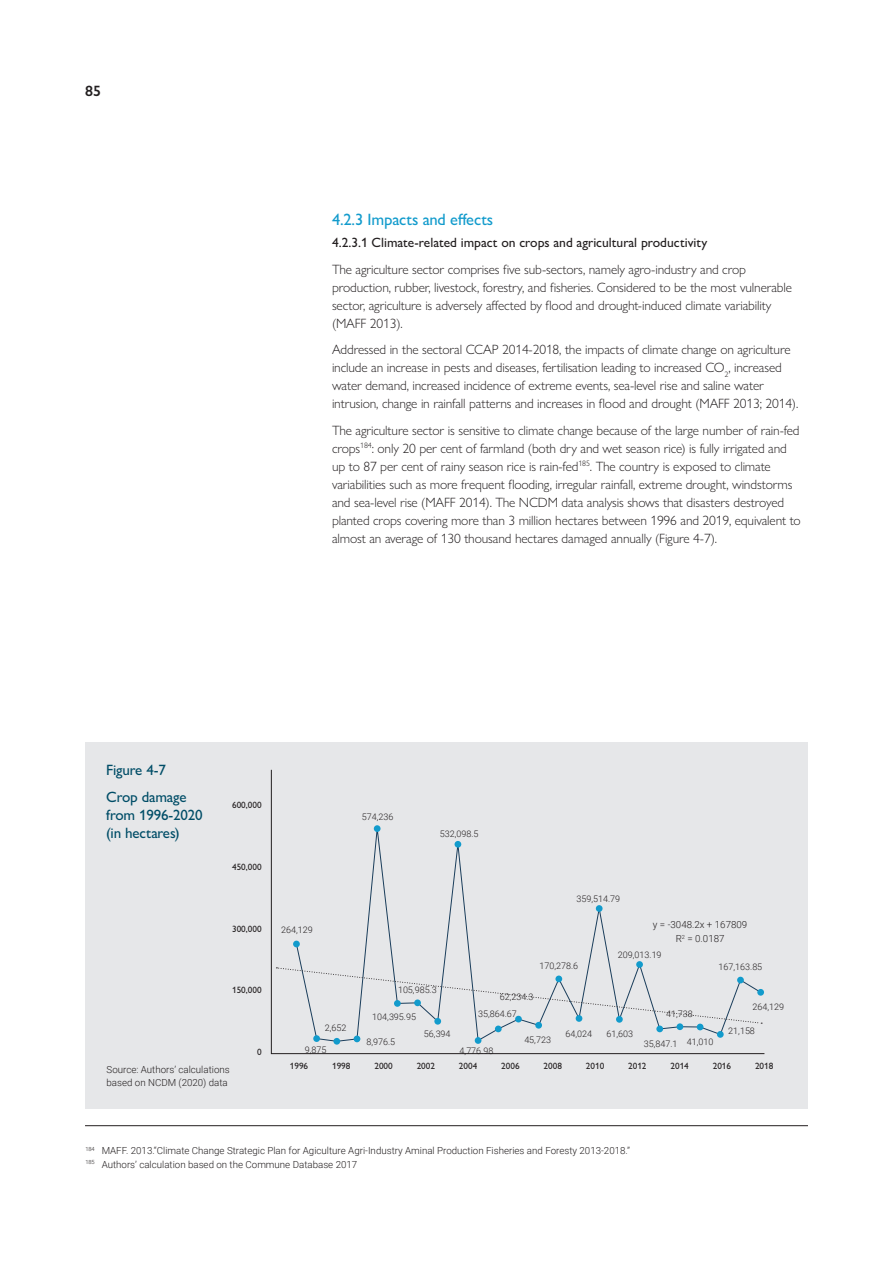
<style>
.page{position:relative;width:893px;height:1263px;background:#fff}
.page>*{position:absolute;margin:0;border:0;box-sizing:border-box;transform-origin:0 0}
.Body_text{font:500 16.5px "Gill Sans Nova";letter-spacing:-.01em;color:#129bcc}
.Body_text-2{font:500 15px/18px "Gill Sans Nova";letter-spacing:-.01em;color:#004d67}
.t1{font:600 15px "Gill Sans Nova";color:#231f20}
.Body_text-3{font:300 13.5px/18px "Gill Sans Nova";letter-spacing:-.01em;color:#231f20}
.Body_text-4{font:500 13.5px "Gill Sans Nova";color:#231f20}
.t2{font:300 9.75px/13.5px "Roboto";color:#231f20}
.t3{font:500 9.15px "Gill Sans Nova";color:#231f20}
.t4{font:300 9px "Roboto";color:#231f20}
</style>
<div class="page">
<div style="left:85px;top:743px;width:722px;height:366px;background:#e6e7e9"></div>
<hr style="left:85px;top:1125px;width:723px;height:1px;background:#231f20">
<svg style="left:271px;top:769px;width:494px;height:285px"></svg>
<svg style="left:295px;top:828px;width:467px;height:214px"></svg>
<div style="left:293px;top:941px;width:7px;height:6px;background:#129bcc;border-radius:50%"></div>
<div style="left:313px;top:1035px;width:7px;height:7px;background:#129bcc;border-radius:50%"></div>
<div style="left:333px;top:1038px;width:7px;height:7px;background:#129bcc;border-radius:50%"></div>
<div style="left:354px;top:1035px;width:6px;height:7px;background:#129bcc;border-radius:50%"></div>
<div style="left:374px;top:825px;width:7px;height:7px;background:#129bcc;border-radius:50%"></div>
<div style="left:455px;top:841px;width:6px;height:7px;background:#129bcc;border-radius:50%"></div>
<div style="left:475px;top:1037px;width:6px;height:7px;background:#129bcc;border-radius:50%"></div>
<div style="left:495px;top:1025px;width:7px;height:7px;background:#129bcc;border-radius:50%"></div>
<div style="left:596px;top:905px;width:7px;height:7px;background:#129bcc;border-radius:50%"></div>
<div style="left:636px;top:961px;width:7px;height:7px;background:#129bcc;border-radius:50%"></div>
<div style="left:656px;top:1025px;width:7px;height:7px;background:#129bcc;border-radius:50%"></div>
<div style="left:717px;top:1031px;width:7px;height:7px;background:#129bcc;border-radius:50%"></div>
<div style="left:757px;top:989px;width:7px;height:7px;background:#129bcc;border-radius:50%"></div>
<svg style="left:276px;top:967px;width:486px;height:63px"></svg>
<p class="t1" style="left:85px;top:82px;width:18px">85</p>
<p class="Body_text" style="left:332px;top:209px;width:163px">4.2.3 Impacts and effects</p>
<p class="Body_text-4" style="left:332px;top:234px;width:377px">4.2.3.1 Climate-related impact on crops and agricultural productivity</p>
<p class="Body_text-3" style="left:332px;top:260px;width:461px">The agriculture sector comprises five sub-sectors, namely agro-industry and crop production, rubber, livestock, forestry, and fisheries. Considered to be the most vulnerable sector, agriculture is adversely affected by flood and drought-induced climate variability (MAFF 2013).</p>
<p class="Body_text-3" style="left:332px;top:340px;width:468px">Addressed in the sectoral CCAP 2014-2018, the impacts of climate change on agriculture include an increase in pests and diseases, fertilisation leading to increased CO<sub>2</sub>, increased water demand, increased incidence of extreme events, sea-level rise and saline water intrusion, change in rainfall patterns and increases in flood and drought (MAFF 2013; 2014).</p>
<p class="Body_text-3" style="left:332px;top:421px;width:470px">The agriculture sector is sensitive to climate change because of the large number of rain-fed crops<sup>184</sup>: only 20 per cent of farmland (both dry and wet season rice) is fully irrigated and up to 87 per cent of rainy season rice is rain-fed<sup>185</sup>. The country is exposed to climate variabilities such as more frequent flooding, irregular rainfall, extreme drought, windstorms and sea-level rise (MAFF 2014). The NCDM data analysis shows that disasters destroyed planted crops covering more than 3 million hectares between 1996 and 2019, equivalent to almost an average of 130 thousand hectares damaged annually (Figure 4-7).</p>
<p class="Body_text-2" style="left:106px;top:761px;width:61px">Figure 4-7</p>
<p class="Body_text-2" style="left:106px;top:787px;width:98px">Crop damage from 1996-2020 (in hectares)</p>
<p class="t3" style="left:232px;top:800px;width:31px">600,000</p>
<p class="t3" style="left:232px;top:861px;width:31px">450,000</p>
<p class="t3" style="left:232px;top:923px;width:31px">300,000</p>
<p class="t3" style="left:232px;top:984px;width:31px">150,000</p>
<p class="t3" style="left:257px;top:1046px;width:6px">0</p>
<p class="t2" style="left:107px;top:1062px;width:125px">Source: Authors’ calculations based on NCDM (2020) data</p>
<p class="t4" style="left:362px;top:810px;width:33px">574,236</p>
<p class="t4" style="left:440px;top:828px;width:40px">532,098.5</p>
<p class="t4" style="left:576px;top:893px;width:45px">359,514.79</p>
<p class="t4" style="left:281px;top:923px;width:33px">264,129</p>
<p class="t2" style="left:653px;top:918px;width:96px">y = -3048.2x + 167809</p>
<p class="t2" style="left:676px;top:931px;width:50px">R<sup>2</sup> = 0.0187</p>
<p class="t4" style="left:618px;top:949px;width:45px">209,013.19</p>
<p class="t4" style="left:325px;top:1022px;width:23px">2,652</p>
<p class="t4" style="left:305px;top:1043px;width:23px">9,875</p>
<p class="t4" style="left:398px;top:983px;width:40px">105,985.3</p>
<p class="t4" style="left:424px;top:1028px;width:28px">56,394</p>
<p class="t4" style="left:372px;top:1011px;width:45px">104,395.95</p>
<p class="t4" style="left:366px;top:1036px;width:30px">8,976.5</p>
<p class="t4" style="left:539px;top:960px;width:40px">170,278.6</p>
<p class="t4" style="left:500px;top:991px;width:35px">62,234.3</p>
<p class="t4" style="left:524px;top:1034px;width:28px">45,723</p>
<p class="t4" style="left:478px;top:1007px;width:40px">35,864.67</p>
<p class="t4" style="left:460px;top:1045px;width:35px">4,776.98</p>
<p class="t4" style="left:566px;top:1028px;width:28px">64,024</p>
<p class="t4" style="left:606px;top:1028px;width:28px">61,603</p>
<p class="t4" style="left:718px;top:960px;width:45px">167,163.85</p>
<p class="t4" style="left:752px;top:1001px;width:33px">264,129</p>
<p class="t4" style="left:666px;top:1007px;width:28px">41,738</p>
<p class="t4" style="left:687px;top:1035px;width:28px">41,010</p>
<p class="t4" style="left:728px;top:1025px;width:28px">21,158</p>
<p class="t4" style="left:644px;top:1037px;width:35px">35,847.1</p>
<p class="t3" style="left:290px;top:1060px;width:20px">1996</p>
<p class="t3" style="left:332px;top:1060px;width:20px">1998</p>
<p class="t3" style="left:374px;top:1060px;width:20px">2000</p>
<p class="t3" style="left:417px;top:1060px;width:20px">2002</p>
<p class="t3" style="left:459px;top:1060px;width:20px">2004</p>
<p class="t3" style="left:501px;top:1060px;width:20px">2006</p>
<p class="t3" style="left:544px;top:1060px;width:20px">2008</p>
<p class="t3" style="left:586px;top:1060px;width:20px">2010</p>
<p class="t3" style="left:628px;top:1060px;width:20px">2012</p>
<p class="t3" style="left:670px;top:1060px;width:20px">2014</p>
<p class="t3" style="left:713px;top:1060px;width:20px">2016</p>
<p class="t3" style="left:755px;top:1060px;width:20px">2018</p>
<p class="t2" style="left:85px;top:1143px;width:546px"><sup>184</sup> MAFF. 2013.“Climate Change Strategic Plan for Agiculture Agri-Industry Aminal Production Fisheries and Foresty 2013-2018.”</p>
<p class="t2" style="left:85px;top:1157px;width:273px"><sup>185</sup> Authors’ calculation based on the Commune Database 2017</p>
</div>
